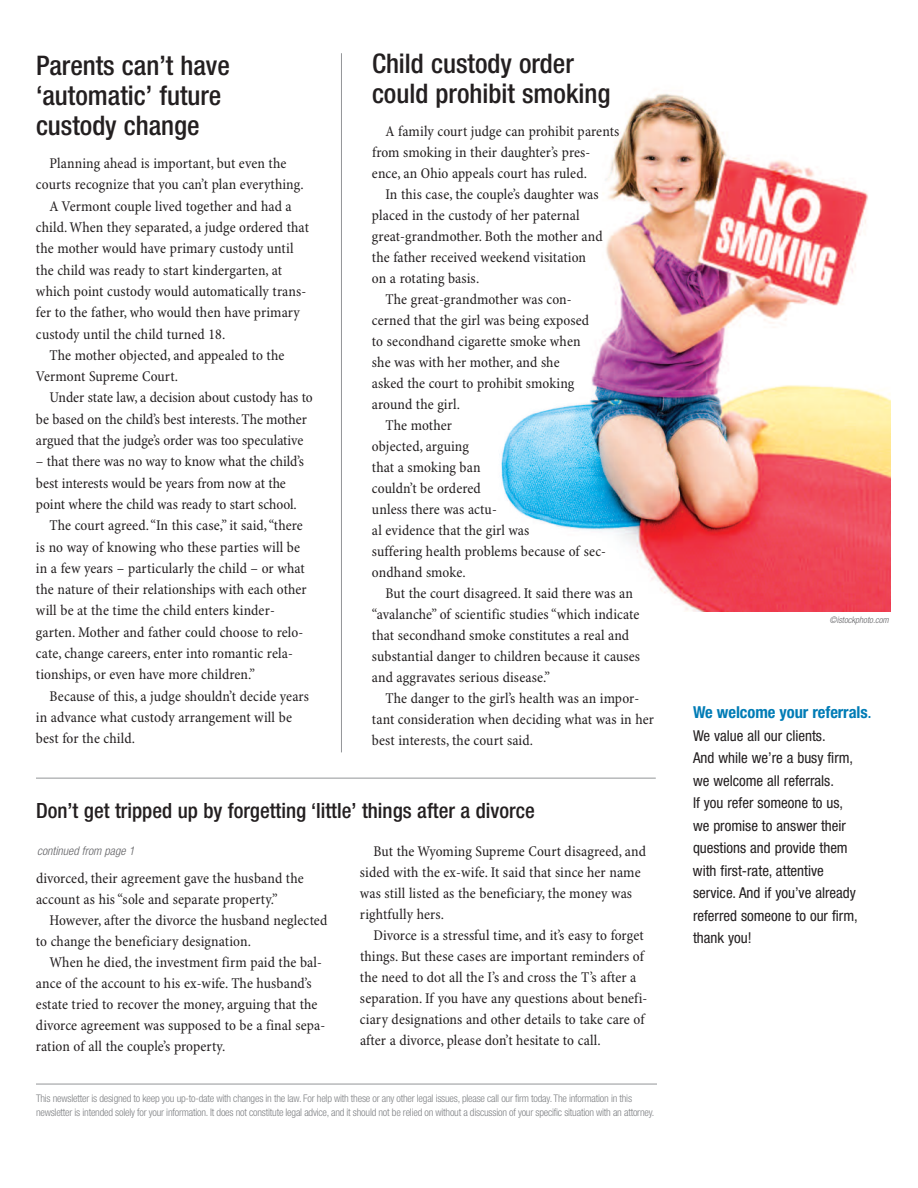
<style>
.page{position:relative;width:918px;height:1188px;background:#fff}
.page>*{position:absolute;margin:0;border:0;box-sizing:border-box;transform-origin:0 0}
.t1{font:500 condensed 27px/30px "Helvetica Neue";color:#231f20}
.t2{font:500 condensed 21px "Helvetica Neue";color:#231f20}
.t3{font:700 condensed 16.5px "Helvetica Neue";letter-spacing:-.005em;color:#007cb6}
.t4{font:condensed 15px/21px "Minion Pro";letter-spacing:.005em;color:#231f20}
.t5{font:condensed 15px/22.5px "Helvetica Neue";color:#231f20}
.t6{font:italic 300 condensed 12px "Helvetica Neue";color:#636366}
.t7{font:300 condensed 10.5px/14.2px "Helvetica Neue";letter-spacing:-.02em;color:#808285}
.t8{font:italic 300 condensed 9px "Helvetica Neue";color:#636366}
.s1{font-weight:500;font-size:15px}
</style>
<div class="page">
<img style="left:499px;top:93px;width:392px;height:519px">
<hr style="left:36px;top:1084px;width:621px;height:1px;background:#939598">
<hr style="left:36px;top:778px;width:620px;height:1px;background:#939598">
<hr style="left:341px;top:53px;width:1px;height:699px;background:#939598">
<h1 class="t1" style="left:36px;top:53px;width:195px">Parents can’t have ‘automatic’ future custody change</h1>
<p class="t4" style="left:50px;top:155px;width:238px">Planning ahead is important, but even the</p>
<p class="t4" style="left:36px;top:176px;width:269px">courts recognize that you can’t plan everything.</p>
<p class="t4" style="left:49px;top:197px;width:244px">A Vermont couple lived together and had a</p>
<p class="t4" style="left:36px;top:218px;width:274px">child. When they separated, a judge ordered that</p>
<p class="t4" style="left:36px;top:239px;width:259px">the mother would have primary custody until</p>
<p class="t4" style="left:36px;top:261px;width:248px">the child was ready to start kindergarten, at</p>
<p class="t4" style="left:36px;top:282px;width:272px">which point custody would automatically trans-</p>
<p class="t4" style="left:36px;top:303px;width:265px">fer to the father, who would then have primary</p>
<p class="t4" style="left:36px;top:325px;width:191px">custody until the child turned 18.</p>
<p class="t4" style="left:49px;top:346px;width:236px">The mother objected, and appealed to the</p>
<p class="t4" style="left:36px;top:367px;width:144px">Vermont Supreme Court.</p>
<p class="t4" style="left:49px;top:389px;width:265px">Under state law, a decision about custody has to</p>
<p class="t4" style="left:36px;top:410px;width:272px">be based on the child’s best interests. The mother</p>
<p class="t4" style="left:36px;top:431px;width:269px">argued that the judge’s order was too speculative</p>
<p class="t4" style="left:36px;top:452px;width:270px">– that there was no way to know what the child’s</p>
<p class="t4" style="left:36px;top:474px;width:251px">best interests would be years from now at the</p>
<p class="t4" style="left:36px;top:495px;width:262px">point where the child was ready to start school.</p>
<p class="t4" style="left:49px;top:516px;width:255px">The court agreed.“In this case,” it said,“there</p>
<p class="t4" style="left:36px;top:538px;width:266px">is no way of knowing who these parties will be</p>
<p class="t4" style="left:36px;top:559px;width:270px">in a few years – particularly the child – or what</p>
<p class="t4" style="left:36px;top:580px;width:272px">the nature of their relationships with each other</p>
<p class="t4" style="left:36px;top:602px;width:240px">will be at the time the child enters kinder-</p>
<p class="t4" style="left:36px;top:623px;width:269px">garten. Mother and father could choose to relo-</p>
<p class="t4" style="left:36px;top:644px;width:258px">cate, change careers, enter into romantic rela-</p>
<p class="t4" style="left:36px;top:665px;width:221px">tionships, or even have more children.”</p>
<p class="t4" style="left:49px;top:687px;width:261px">Because of this, a judge shouldn’t decide years</p>
<p class="t4" style="left:36px;top:708px;width:257px">in advance what custody arrangement will be</p>
<p class="t4" style="left:36px;top:729px;width:100px">best for the child.</p>
<h1 class="t1" style="left:372px;top:51px;width:240px">Child custody order could prohibit smoking</h1>
<p class="t4" style="left:372px;top:122px;width:249px;text-indent:14px">A family court judge can prohibit parents from smoking in their daughter’s pres&shy;ence, an Ohio appeals court has ruled.</p>
<p class="t4" style="left:385px;top:185px;width:215px">In this case, the couple’s daughter was</p>
<p class="t4" style="left:372px;top:206px;width:209px">placed in the custody of her paternal</p>
<p class="t4" style="left:372px;top:227px;width:232px">great-grandmother. Both the mother and</p>
<p class="t4" style="left:372px;top:248px;width:216px">the father received weekend visitation</p>
<p class="t4" style="left:372px;top:269px;width:109px">on a rotating basis.</p>
<p class="t4" style="left:385px;top:290px;width:188px">The great-grandmother was con-</p>
<p class="t4" style="left:372px;top:311px;width:219px">cerned that the girl was being exposed</p>
<p class="t4" style="left:372px;top:332px;width:210px">to secondhand cigarette smoke when</p>
<p class="t4" style="left:372px;top:353px;width:189px">she was with her mother, and she</p>
<p class="t4" style="left:372px;top:374px;width:204px">asked the court to prohibit smoking</p>
<p class="t4" style="left:372px;top:395px;width:89px">around the girl.</p>
<p class="t4" style="left:385px;top:416px;width:68px">The mother</p>
<p class="t4" style="left:372px;top:437px;width:98px">objected, arguing</p>
<p class="t4" style="left:372px;top:458px;width:110px">that a smoking ban</p>
<p class="t4" style="left:372px;top:479px;width:110px">couldn’t be ordered</p>
<p class="t4" style="left:372px;top:500px;width:126px">unless there was actu-</p>
<p class="t4" style="left:372px;top:521px;width:159px">al evidence that the girl was</p>
<p class="t4" style="left:372px;top:542px;width:236px">suffering health problems because of sec-</p>
<p class="t4" style="left:372px;top:563px;width:95px">ondhand smoke.</p>
<p class="t4" style="left:385px;top:584px;width:249px">But the court disagreed. It said there was an</p>
<p class="t4" style="left:372px;top:605px;width:269px">“avalanche” of scientific studies “which indicate</p>
<p class="t4" style="left:372px;top:626px;width:259px">that secondhand smoke constitutes a real and</p>
<p class="t4" style="left:372px;top:647px;width:270px">substantial danger to children because it causes</p>
<p class="t4" style="left:372px;top:668px;width:180px">and aggravates serious disease.”</p>
<p class="t4" style="left:385px;top:689px;width:255px">The danger to the girl’s health was an impor-</p>
<p class="t4" style="left:372px;top:710px;width:283px">tant consideration when deciding what was in her</p>
<p class="t4" style="left:372px;top:731px;width:163px">best interests, the court said.</p>
<h2 class="t2" style="left:36px;top:803px;width:500px">Don’t get tripped up by forgetting ‘little’ things after a divorce</h2>
<p class="t6" style="left:37px;top:846px;width:99px">continued from page 1</p>
<p class="t4" style="left:36px;top:869px;width:269px">divorced, their agreement gave the husband the account as his “sole and separate property.”</p>
<p class="t4" style="left:36px;top:911px;width:293px;text-indent:14px">However, after the divorce the husband neglected to change the beneficiary designation.</p>
<p class="t4" style="left:36px;top:953px;width:291px;text-indent:14px">When he died, the investment firm paid the bal&shy;ance of the account to his ex-wife. The husband’s estate tried to recover the money, arguing that the divorce agreement was supposed to be a final sepa&shy;ration of all the couple’s property.</p>
<p class="t4" style="left:360px;top:842px;width:287px;text-indent:14px">But the Wyoming Supreme Court disagreed, and sided with the ex-wife. It said that since her name was still listed as the beneficiary, the money was rightfully hers.</p>
<p class="t4" style="left:360px;top:926px;width:289px;text-indent:14px">Divorce is a stressful time, and it’s easy to forget things. But these cases are important reminders of the need to dot all the I’s and cross the T’s after a separation. If you have any questions about benefi&shy;ciary designations and other details to take care of after a divorce, please don’t hesitate to call.</p>
<p class="t7" style="left:36px;top:1092px;width:620px">This newsletter is designed to keep you up-to-date with changes in the law. For help with these or any other legal issues, please call our firm today. The information in this newsletter is intended solely for your information. It does not constitute legal advice, and it should not be relied on without a discussion of your specific situation with an attorney.</p>
<p class="t8" style="left:830px;top:617px;width:61px">©istockphoto.com</p>
<p class="t3" style="left:693px;top:706px;width:180px">We welcome your referrals<span class="s1">.</span></p>
<p class="t5" style="left:693px;top:725px;width:166px">We value all our clients.<br>And while we’re a busy firm, we welcome all referrals.<br>If you refer someone to us, we promise to answer their questions and provide them with first-rate, attentive service. And if you’ve already referred someone to our firm, thank you!</p>
</div>
